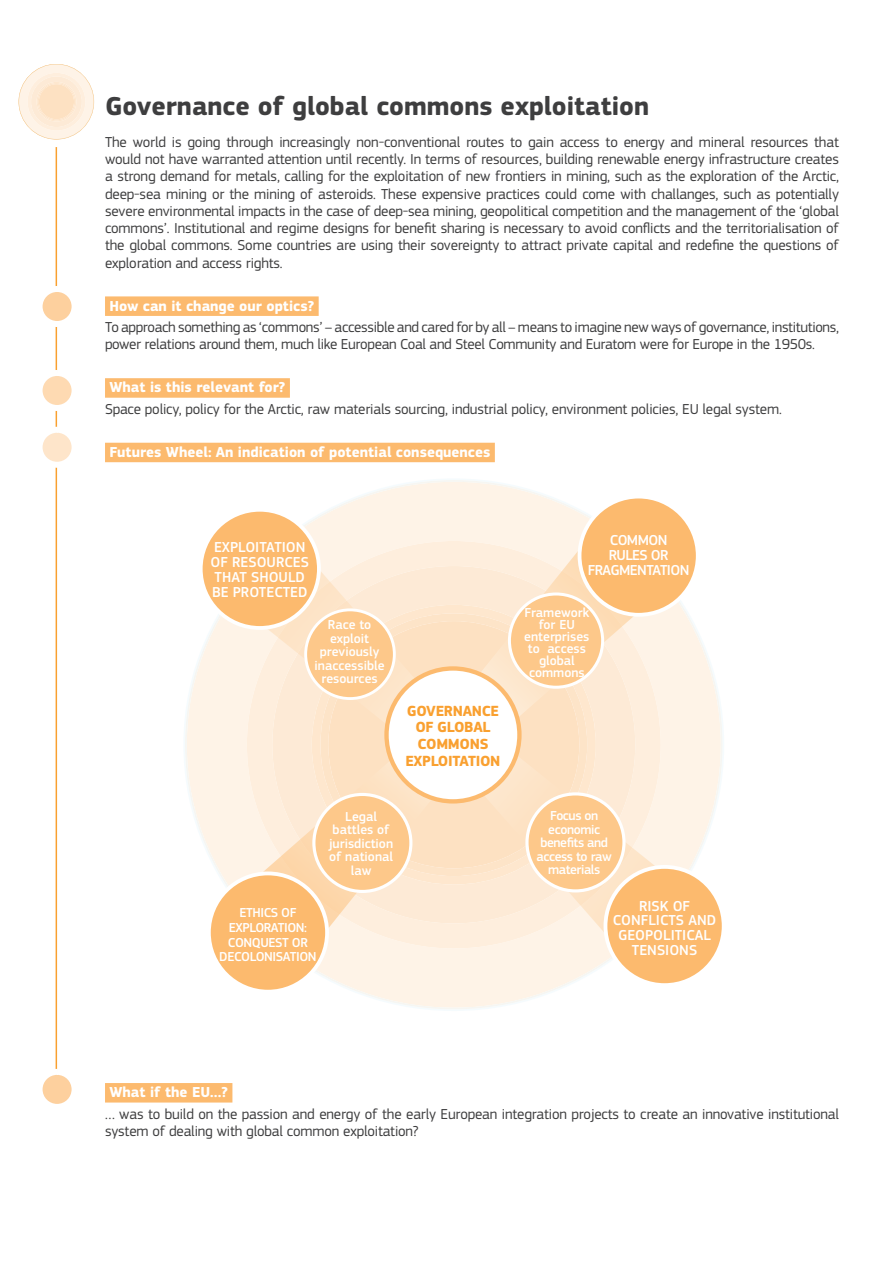
<style>
.page{position:relative;width:893px;height:1263px;background:#fff}
.page>*{position:absolute;margin:0;border:0;box-sizing:border-box;transform-origin:0 0}
.t1{font:700 27px "EC Square Sans Pro";color:#3e3e3f}
.t2{font:700 15.3px/16.5px "EC Square Sans Pro";letter-spacing:-.02em;color:#f9a030;text-align:center}
.text{font:15px/17.2px "EC Square Sans Pro";letter-spacing:-.02em;color:#3e3e3f;text-align:justify}
.highlight_yellow{font:15px/17.2px "EC Square Sans Pro";letter-spacing:-.01em;color:#3e3e3f}
.highlight_yellow-2{font:700 15px "EC Square Sans Pro";color:#fff}
.t3{font:500 15px/14.7px "EC Square Sans Pro";color:#fff}
.t4{font:500 15px/14.7px "EC Square Sans Pro";letter-spacing:-.04em;color:#fff;text-align:center}
.t5{font:500 13.5px/13.5px "EC Square Sans Pro";color:#fff;text-align:center}
.t6{font:500 13.5px/13.5px "EC Square Sans Pro";letter-spacing:-.03em;color:#fff;text-align:center}
</style>
<div class="page">
<div style="left:105px;top:296px;width:214px;height:20px;background:#fcba6e"></div>
<div style="left:105px;top:378px;width:185px;height:20px;background:#fcba6e"></div>
<div style="left:105px;top:443px;width:390px;height:19px;background:#fcba6e"></div>
<div style="left:105px;top:1083px;width:127px;height:19px;background:#fcba6e"></div>
<hr style="left:56px;top:147px;width:1px;height:942px;background:#f9a030">
<svg style="left:37px;top:1069px;width:41px;height:41px"></svg>
<svg style="left:37px;top:427px;width:41px;height:41px"></svg>
<svg style="left:37px;top:370px;width:41px;height:41px"></svg>
<svg style="left:37px;top:286px;width:41px;height:41px"></svg>
<svg style="left:19px;top:64px;width:75px;height:75px"></svg>
<svg style="left:185px;top:480px;width:537px;height:529px"></svg>
<svg style="left:209px;top:520px;width:243px;height:235px;background:#fdeddc"></svg>
<div style="left:306px;top:610px;width:88px;height:88px;background:#fdc88a;border-radius:50%"></div>
<div style="left:304px;top:608px;width:92px;height:92px;border:3px solid #fff;border-radius:50%"></div>
<div style="left:201px;top:510px;width:118px;height:118px;background:#fcba6e;border-radius:50%"></div>
<div style="left:199px;top:508px;width:122px;height:122px;border:4px solid #fff;border-radius:50%"></div>
<svg style="left:246px;top:711px;width:207px;height:243px;background:#fde8d0"></svg>
<svg style="left:453px;top:726px;width:243px;height:235px;background:#fdebd7"></svg>
<svg style="left:425px;top:526px;width:234px;height:244px;background:#fde9d3"></svg>
<div style="left:386px;top:668px;width:133px;height:133px;background:#fff;border-radius:50%"></div>
<div style="left:384px;top:666px;width:138px;height:137px;border:4px solid #fcba6e;border-radius:50%"></div>
<div style="left:605px;top:867px;width:119px;height:118px;background:#fcba6e;border-radius:50%"></div>
<div style="left:603px;top:865px;width:123px;height:122px;border:4px solid #fff;border-radius:50%"></div>
<div style="left:209px;top:873px;width:118px;height:119px;background:#fcba6e;border-radius:50%"></div>
<div style="left:207px;top:871px;width:122px;height:122px;border:4px solid #fff;border-radius:50%"></div>
<div style="left:579px;top:497px;width:119px;height:118px;background:#fcba6e;border-radius:50%"></div>
<div style="left:578px;top:495px;width:122px;height:122px;border:4px solid #fff;border-radius:50%"></div>
<div style="left:527px;top:794px;width:97px;height:97px;background:#fdc88a;border-radius:50%"></div>
<div style="left:525px;top:792px;width:101px;height:100px;border:3px solid #fff;border-radius:50%"></div>
<div style="left:509px;top:594px;width:94px;height:93px;background:#fdc88a;border-radius:50%"></div>
<div style="left:508px;top:592px;width:96px;height:97px;border:3px solid #fff;border-radius:50%"></div>
<div style="left:314px;top:794px;width:97px;height:97px;background:#fdc88a;border-radius:50%"></div>
<div style="left:312px;top:793px;width:100px;height:100px;border:3px solid #fff;border-radius:50%"></div>
<p class="t1" style="left:105px;top:90px;width:546px">Governance of global commons exploitation</p>
<p class="text" style="left:105px;top:133px;width:735px">The world is going through increasingly non-conventional routes to gain access to energy and mineral resources that would not have warranted attention until recently. In terms of resources, building renewable energy infrastructure creates a strong demand for metals, calling for the exploitation of new frontiers in mining, such as the exploration of the Arctic, deep-sea mining or the mining of asteroids. These expensive practices could come with challanges, such as potentially severe environmental impacts in the case of deep-sea mining, geopolitical competition and the management of the ‘global commons’. Institutional and regime designs for benefit sharing is necessary to avoid conflicts and the territorialisation of the global commons. Some countries are using their sovereignty to attract private capital and redefine the questions of exploration and access rights.</p>
<p class="highlight_yellow-2" style="left:109px;top:297px;width:206px">How can it change our optics?</p>
<p class="text" style="left:105px;top:319px;width:735px">To approach something as ‘commons’ – accessible and cared for by all – means to imagine new ways of governance, institutions, power relations around them, much like European Coal and Steel Community and Euratom were for Europe in the 1950s.</p>
<p class="highlight_yellow-2" style="left:109px;top:378px;width:178px">What is this relevant for?</p>
<p class="text" style="left:105px;top:400px;width:678px">Space policy, policy for the Arctic, raw materials sourcing, industrial policy, environment policies, EU legal system.</p>
<p class="highlight_yellow-2" style="left:109px;top:443px;width:382px">Futures Wheel: An indication of potential consequences</p>
<p class="t3" style="left:211px;top:540px;width:100px">EXPLOITATION<br>OF RESOURCES<br>THAT SHOULD<br>BE PROTECTED</p>
<p class="t5" style="left:315px;top:618px;width:71px">Race to exploit previously inaccessible resources</p>
<p class="t2" style="left:405px;top:703px;width:97px">GOVERNANCE<br>OF GLOBAL<br>COMMONS<br>EXPLOITATION</p>
<p class="t5" style="left:329px;top:810px;width:66px">Legal battles of jurisdiction of national law</p>
<p class="t6" style="left:219px;top:906px;width:99px;line-height:14.7px">ETHICS OF<br>EXPLORATION:<br>CONQUEST OR<br>DECOLONISATION</p>
<p class="t4" style="left:588px;top:533px;width:103px">COMMON<br>RULES OR<br>FRAGMENTATION</p>
<p class="t5" style="left:524px;top:607px;width:67px;line-height:12px">Framework for EU enterprises to access global commons</p>
<p class="t6" style="left:537px;top:809px;width:77px">Focus on economic benefits and access to raw materials</p>
<p class="t3" style="left:613px;top:898px;width:105px;text-align:center">RISK OF<br>CONFLICTS AND<br>GEOPOLITICAL<br>TENSIONS</p>
<p class="highlight_yellow-2" style="left:109px;top:1083px;width:120px">What if the EU…?</p>
<p class="highlight_yellow" style="left:105px;top:1105px;width:736px">… was to build on the passion and energy of the early European integration projects to create an innovative institutional system of dealing with global common exploitation?</p>
</div>
